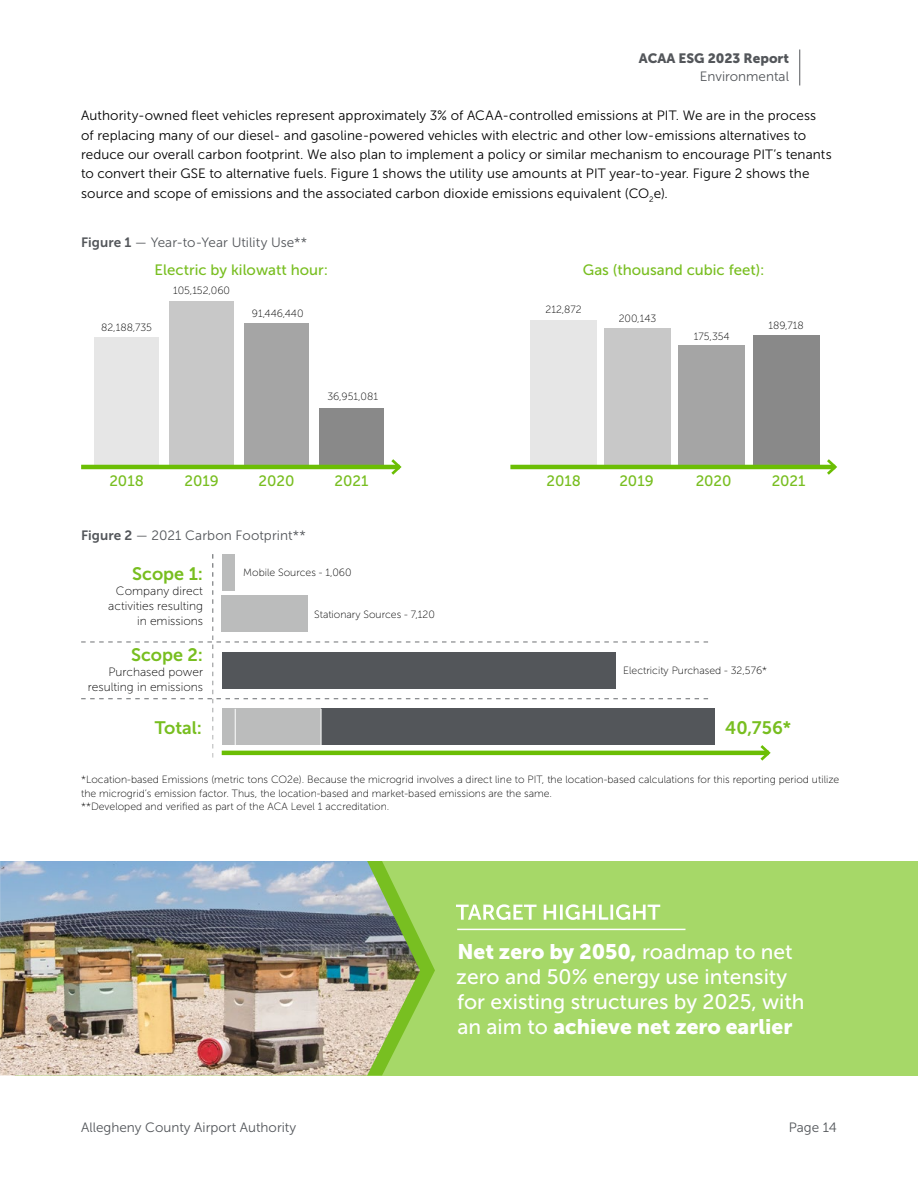
<style>
.page{position:relative;width:918px;height:1188px;background:#fff}
.page>*{position:absolute;margin:0;border:0;box-sizing:border-box;transform-origin:0 0}
.t1{font:21px/25.2px "Museo Sans 500";color:#fff}
.t2{font:21px "Museo Sans 900";color:#fff}
.t3{font:18px "Museo Sans 700";color:#78be20}
.t4{font:15px "Museo Sans 500";color:#78be20}
.t5{font:13.5px/19.5px "Museo Sans 300";letter-spacing:.005em;color:#000}
.t6{font:13.5px "Museo Sans 300";color:#53565a}
.t7{font:13.5px "Museo Sans 900";color:#53565a}
.t8{font:12px/15px "Museo Sans 100";color:#000;text-align:right}
.t9{font:10.5px/13.5px "Museo Sans 100";color:#000}
.s1{font-family:"Museo Sans 700"}
.s2{font-family:"Museo Sans 500"}
</style>
<div class="page">
<div style="left:319px;top:409px;width:65px;height:58px;background:#898989"></div>
<div style="left:244px;top:323px;width:65px;height:144px;background:#a5a5a5"></div>
<div style="left:169px;top:301px;width:65px;height:166px;background:#c8c8c8"></div>
<div style="left:94px;top:338px;width:65px;height:129px;background:#e6e6e6"></div>
<hr style="left:81px;top:465px;width:319px;height:4px;background:#6bbe04">
<svg style="left:388px;top:459px;width:14px;height:16px"></svg>
<div style="left:753px;top:336px;width:67px;height:131px;background:#898989"></div>
<div style="left:678px;top:346px;width:67px;height:121px;background:#a5a5a5"></div>
<div style="left:604px;top:329px;width:67px;height:138px;background:#c8c8c8"></div>
<div style="left:530px;top:320px;width:67px;height:147px;background:#e6e6e6"></div>
<hr style="left:510px;top:465px;width:325px;height:4px;background:#6bbe04">
<svg style="left:824px;top:459px;width:13px;height:16px"></svg>
<hr style="left:222px;top:751px;width:547px;height:4px;background:#6bbe04">
<svg style="left:758px;top:745px;width:13px;height:16px"></svg>
<svg style="left:81px;top:554px;width:627px;height:204px"></svg>
<div style="left:363px;top:861px;width:555px;height:215px;background:#a6d868"></div>
<svg style="left:15px;top:940px;width:420px;height:136px"></svg>
<img style="left:0;top:861px;width:420px;height:214px">
<svg style="left:456px;top:904px;width:204px;height:16px"></svg>
<hr style="left:457px;top:929px;width:229px;height:1px;background:#fff">
<hr style="left:799px;top:50px;width:1px;height:36px;background:#53565a">
<p class="t7" style="left:639px;top:51px;width:152px">ACAA ESG 2023 Report</p>
<p class="t6" style="left:700px;top:69px;width:91px">Environmental</p>
<p class="t5" style="left:81px;top:106px;width:752px">Authority-owned fleet vehicles represent approximately 3% of ACAA-controlled emissions at PIT. We are in the process of replacing many of our diesel- and gasoline-powered vehicles with electric and other low-emissions alternatives to reduce our overall carbon footprint. We also plan to implement a policy or similar mechanism to encourage PIT’s tenants to convert their GSE to alternative fuels. Figure 1 shows the utility use amounts at PIT year-to-year. Figure 2 shows the source and scope of emissions and the associated carbon dioxide emissions equivalent (CO<sub>2</sub>e).</p>
<p class="t6" style="left:81px;top:235px;width:228px"><span class="s1">Figure 1</span> — Year-to-Year Utility Use**</p>
<p class="t4" style="left:155px;top:262px;width:175px">Electric by kilowatt hour:</p>
<p class="t9" style="left:252px;top:307px;width:53px">91,446,440</p>
<p class="t9" style="left:173px;top:284px;width:59px">105,152,060</p>
<p class="t9" style="left:101px;top:321px;width:53px">82,188,735</p>
<p class="t9" style="left:327px;top:390px;width:52px">36,951,081</p>
<p class="t4" style="left:109px;top:472px;width:36px">2018</p>
<p class="t4" style="left:184px;top:472px;width:36px">2019</p>
<p class="t4" style="left:259px;top:472px;width:37px">2020</p>
<p class="t4" style="left:335px;top:472px;width:35px">2021</p>
<p class="t6" style="left:81px;top:528px;width:226px"><span class="s1">Figure 2</span> — 2021 Carbon Footprint**</p>
<h2 class="t3" style="left:132px;top:564px;width:72px">Scope 1:</h2>
<p class="t8" style="left:108px;top:584px;width:96px">Company direct activities resulting in emissions</p>
<h2 class="t3" style="left:131px;top:645px;width:74px">Scope 2:</h2>
<p class="t8" style="left:88px;top:665px;width:117px">Purchased power resulting in emissions</p>
<p class="t9" style="left:243px;top:566px;width:110px">Mobile Sources - 1,060</p>
<p class="t9" style="left:314px;top:608px;width:122px">Stationary Sources - 7,120</p>
<p class="t4" style="left:583px;top:262px;width:183px">Gas (thousand cubic feet):</p>
<p class="t9" style="left:546px;top:303px;width:38px">212,872</p>
<p class="t9" style="left:619px;top:312px;width:39px">200,143</p>
<p class="t9" style="left:694px;top:330px;width:37px">175,354</p>
<p class="t9" style="left:769px;top:319px;width:37px">189,718</p>
<p class="t4" style="left:546px;top:472px;width:36px">2018</p>
<p class="t4" style="left:619px;top:472px;width:36px">2019</p>
<p class="t4" style="left:696px;top:472px;width:37px">2020</p>
<p class="t4" style="left:772px;top:472px;width:35px">2021</p>
<p class="t9" style="left:623px;top:664px;width:146px">Electricity Purchased - 32,576*</p>
<h2 class="t3" style="left:155px;top:717px;width:49px">Total:</h2>
<h2 class="t3" style="left:725px;top:717px;width:67px">40,756*</h2>
<p class="t9" style="left:81px;top:773px;width:760px">*Location-based Emissions (metric tons CO2e). Because the microgrid involves a direct line to PIT, the location-based calculations for this reporting period utilize the microgrid’s emission factor. Thus, the location-based and market-based emissions are the same.<br>**Developed and verified as part of the ACA Level 1 accreditation.</p>
<h1 class="t2" style="left:457px;top:939px;width:337px">Net zero by 2050, <span class="s2">roadmap to net</span></h1>
<h1 class="t1" style="left:456px;top:964px;width:350px">zero and 50% energy use intensity for existing structures by 2025, with</h1>
<h1 class="t2" style="left:457px;top:1015px;width:337px"><span class="s2">an aim to</span> achieve net zero earlier</h1>
<p class="t6" style="left:81px;top:1120px;width:217px">Allegheny County Airport Authority</p>
<p class="t6" style="left:789px;top:1120px;width:50px">Page 14</p>
</div>
